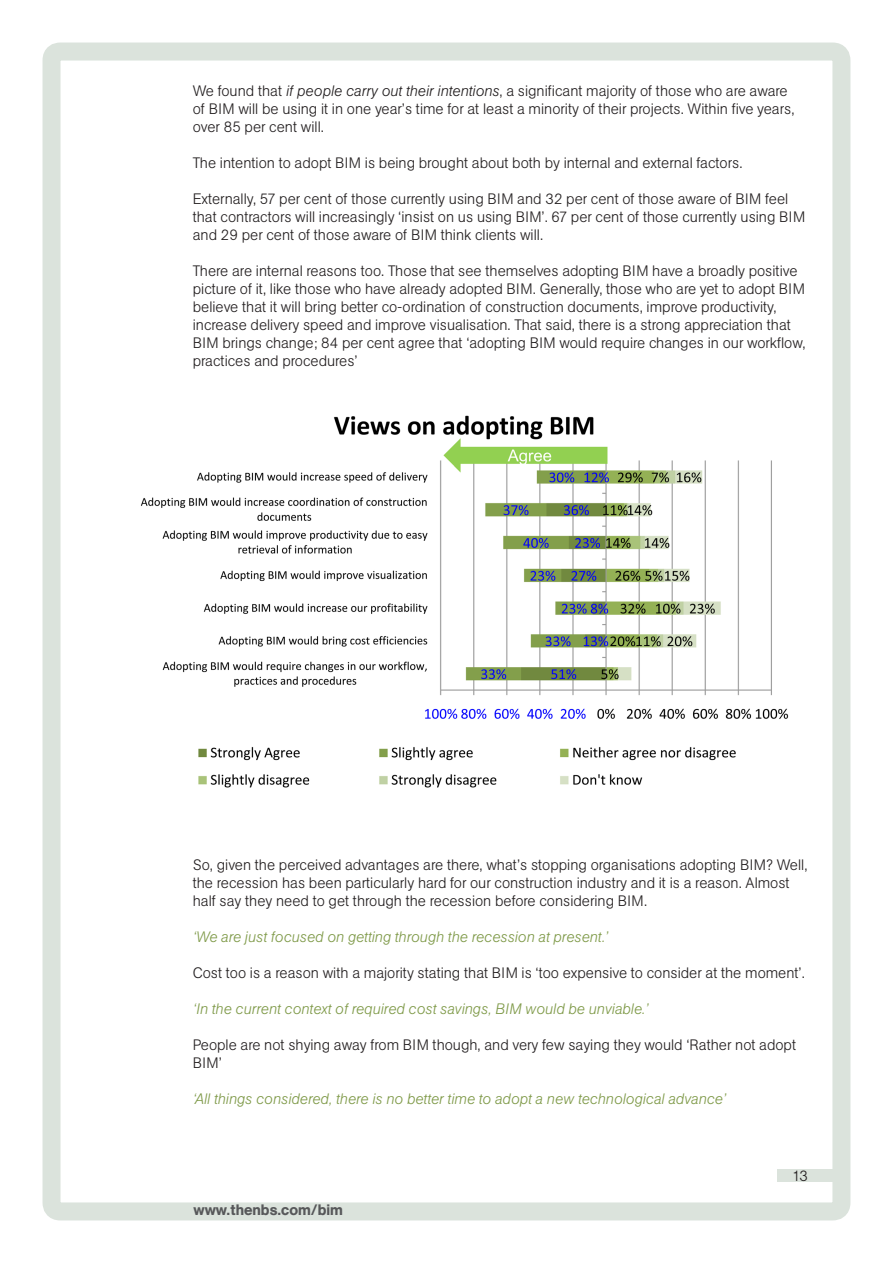
<style>
.page{position:relative;width:893px;height:1263px;background:#fff}
.page>*{position:absolute;margin:0;border:0;box-sizing:border-box;transform-origin:0 0}
.Text{font:300 15px/18px "AG Buch BQ";color:#231f20}
.Text-2{font:italic 300 15px "AG Buch BQ";color:#7f9a49}
.t1{font:500 15px "AG Buch BQ";color:#57585a}
.s1{font-style:italic}
</style>
<div class="page">
<div style="left:777px;top:1169px;width:55px;height:12px;background:#dbe3dc"></div>
<div style="left:43px;top:43px;width:807px;height:1177px;border:18px solid #dbe3dc;border-radius:9px"></div>
<img style="left:140px;top:415px;width:649px;height:373px">
<p class="Text" style="left:193px;top:82px;width:603px">We found that <span class="s1">if people carry out their intentions</span>, a significant majority of those who are aware of BIM will be using it in one year’s time for at least a minority of their projects. Within five years, over 85 per cent will.</p>
<p class="Text" style="left:193px;top:154px;width:551px">The intention to adopt BIM is being brought about both by internal and external factors.</p>
<p class="Text" style="left:193px;top:190px;width:614px">Externally, 57 per cent of those currently using BIM and 32 per cent of those aware of BIM feel that contractors will increasingly ‘insist on us using BIM’. 67 per cent of those currently using BIM and 29 per cent of those aware of BIM think clients will.</p>
<p class="Text" style="left:193px;top:262px;width:614px">There are internal reasons too. Those that see themselves adopting BIM have a broadly positive picture of it, like those who have already adopted BIM. Generally, those who are yet to adopt BIM believe that it will bring better co-ordination of construction documents, improve productivity, increase delivery speed and improve visualisation. That said, there is a strong appreciation that BIM brings change; 84 per cent agree that ‘adopting BIM would require changes in our workflow, practices and procedures’</p>
<p class="Text" style="left:193px;top:856px;width:616px">So, given the perceived advantages are there, what’s stopping organisations adopting BIM? Well, the recession has been particularly hard for our construction industry and it is a reason. Almost half say they need to get through the recession before considering BIM.</p>
<p class="Text-2" style="left:193px;top:929px;width:417px">‘We are just focused on getting through the recession at present.’</p>
<p class="Text" style="left:193px;top:964px;width:614px">Cost too is a reason with a majority stating that BIM is ‘too expensive to consider at the moment’.</p>
<p class="Text-2" style="left:193px;top:1001px;width:457px">‘In the current context of required cost savings, BIM would be unviable.’</p>
<p class="Text" style="left:193px;top:1036px;width:605px">People are not shying away from BIM though, and very few saying they would ‘Rather not adopt<br>BIM’</p>
<p class="Text-2" style="left:193px;top:1091px;width:535px">‘All things considered, there is no better time to adopt a new technological advance’</p>
<p class="t1" style="left:193px;top:1201px;width:151px">www.thenbs.com/bim</p>
<p class="Text" style="left:792px;top:1166px;width:17px">13</p>
</div>
